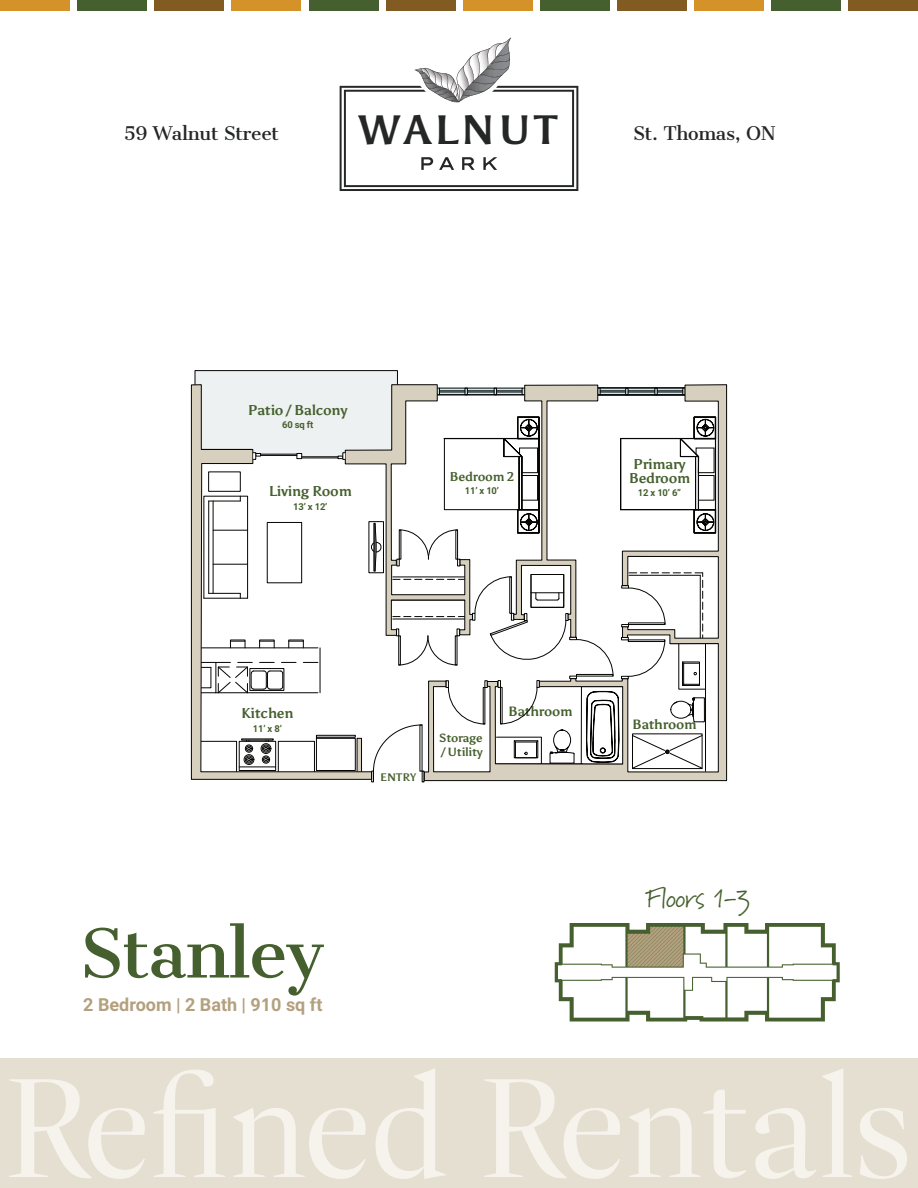
<style>
.page{position:relative;width:918px;height:1188px;background:#fff}
.page>*{position:absolute;margin:0;border:0;box-sizing:border-box;transform-origin:0 0}
.t1{font:143.4px "Dashiell Fine";letter-spacing:-.02em;color:#f6f3ed}
.t2{font:66px "Cantata One";letter-spacing:-.02em;color:#45602e}
.t3{font:700 40.95px "Asul";letter-spacing:.1em;color:#252626}
.t4{font:27px "Marydale";letter-spacing:-.02em;color:#45602e}
.t5{font:18px "Cantata One";letter-spacing:-.02em;color:#252626}
.t6{font:18px "Asimov";color:#b3a07e}
.t7{font:700 14.25px/14.1px "Asul";letter-spacing:-.02em;color:#45602e;text-align:center}
.t8{font:700 13.5px "Asul";letter-spacing:-.02em;color:#45602e}
.t9{font:700 12.75px "Asul";letter-spacing:-.02em;color:#45602e}
.t10{font:700 11.85px/14.2px "Asul";letter-spacing:-.02em;color:#45602e}
.t11{font:700 10.95px "Asul";letter-spacing:.02em;color:#45602e}
.t12{font:9.45px "Asimov";letter-spacing:-.02em;color:#45602e}
</style>
<div class="page">
<div style="left:0;top:1059px;width:918px;height:129px;background:#e5dfd1"></div>
<svg style="left:555px;top:923px;width:285px;height:98px"></svg>
<svg style="left:716px;top:384px;width:11px;height:397px;background:#b8b3a7"></svg>
<svg style="left:194px;top:38px;width:522px;height:744px"></svg>
<div style="left:0;top:0;width:70px;height:11px;background:#d49228"></div>
<div style="left:77px;top:0;width:70px;height:11px;background:#45602e"></div>
<div style="left:154px;top:0;width:70px;height:11px;background:#825b23"></div>
<div style="left:232px;top:0;width:69px;height:11px;background:#d49228"></div>
<div style="left:309px;top:0;width:69px;height:11px;background:#45602e"></div>
<div style="left:386px;top:0;width:70px;height:11px;background:#825b23"></div>
<div style="left:463px;top:0;width:70px;height:11px;background:#d49228"></div>
<div style="left:540px;top:0;width:70px;height:11px;background:#45602e"></div>
<div style="left:618px;top:0;width:69px;height:11px;background:#825b23"></div>
<div style="left:694px;top:0;width:70px;height:11px;background:#d49228"></div>
<div style="left:771px;top:0;width:70px;height:11px;background:#45602e"></div>
<div style="left:848px;top:0;width:70px;height:11px;background:#825b23"></div>
<p class="t3" style="left:359px;top:105px;width:200px">WALNUT</p>
<p class="t5" style="left:124px;top:122px;width:157px">59 Walnut Street</p>
<p class="t5" style="left:633px;top:122px;width:144px">St. Thomas, ON</p>
<p class="t7" style="left:248px;top:403px;width:101px">Patio / Balcony</p>
<p class="t12" style="left:282px;top:418px;width:33px">60 sq ft</p>
<p class="t7" style="left:269px;top:484px;width:85px">Living Room</p>
<p class="t12" style="left:293px;top:500px;width:36px">13’ x 12’</p>
<p class="t9" style="left:450px;top:469px;width:66px">Bedroom 2</p>
<p class="t12" style="left:465px;top:484px;width:36px">11’ x 10’</p>
<p class="t7" style="left:629px;top:457px;width:63px">Primary<br>Bedroom</p>
<p class="t12" style="left:638px;top:486px;width:45px">12 x 10’ 6”</p>
<p class="t7" style="left:241px;top:706px;width:54px">Kitchen</p>
<p class="t12" style="left:253px;top:722px;width:30px">11’ x 8’</p>
<p class="t2" style="left:79px;top:912px;width:247px">Stanley</p>
<p class="t6" style="left:83px;top:992px;width:241px">2 Bedroom | 2 Bath | 910 sq ft</p>
<p class="t11" style="left:380px;top:771px;width:38px">ENTRY</p>
<p class="t10" style="left:439px;top:731px;width:45px">Storage / Utility</p>
<p class="t8" style="left:508px;top:704px;width:66px">Bathroom</p>
<p class="t8" style="left:632px;top:717px;width:66px">Bathroom</p>
<p class="t4" style="left:646px;top:882px;width:106px">Floors 1-3</p>
<p class="t1" style="left:4px;top:1046px;width:912px">Refined Rentals</p>
</div>
